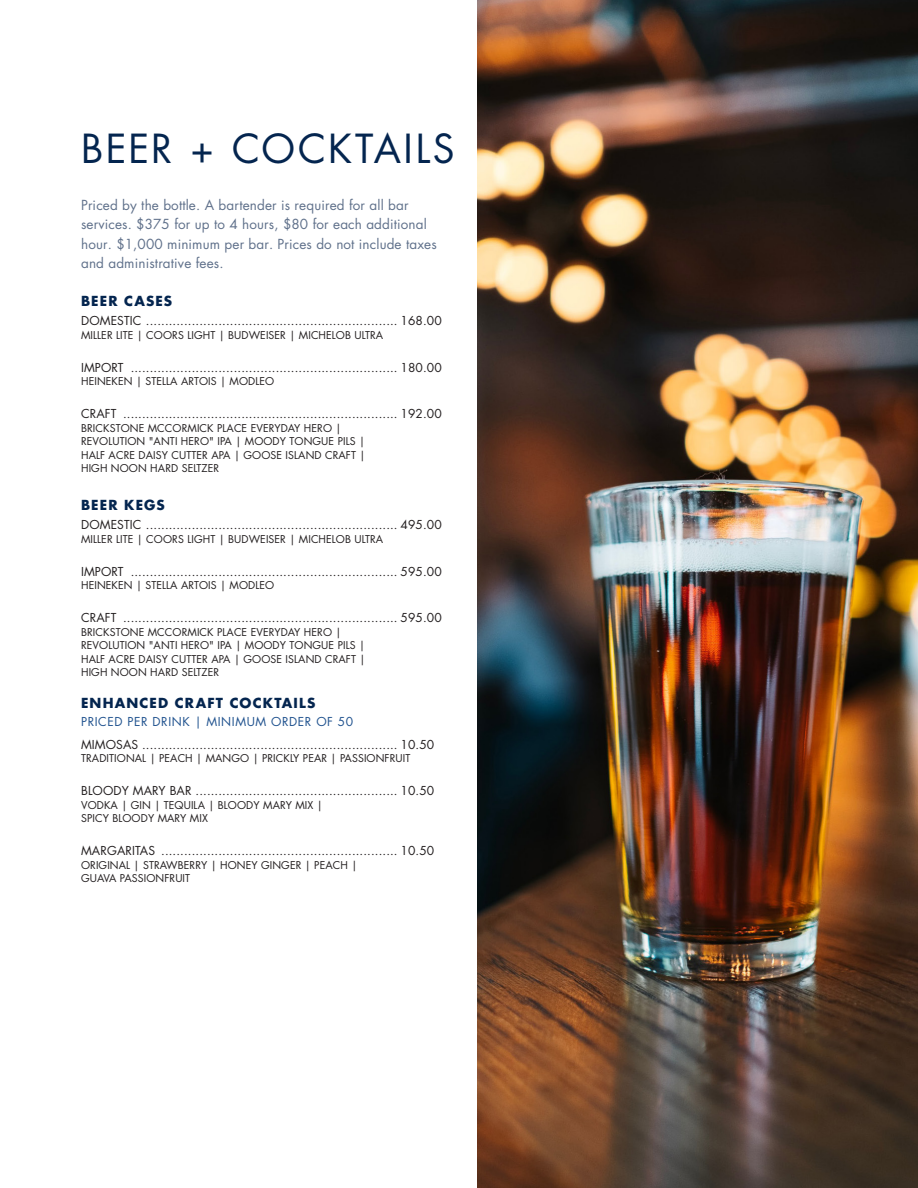
<style>
.page{position:relative;width:918px;height:1188px;background:#fff}
.page>*{position:absolute;margin:0;border:0;box-sizing:border-box;transform-origin:0 0}
.Buffet_menu_items{font:39px "Futura Std";letter-spacing:.065em;color:#04254f}
.Buffet_menu_items-2{font:13.5px/19.5px "Futura Std";letter-spacing:.01em;color:#60718b}
.Buffet_menu_items-3{font:700 13.5px "Futura Std";letter-spacing:.085em;color:#04254f}
.Paragraph{font:12px "Futura Std";letter-spacing:.01em;color:#231f20}
.Header_2_-_Light_Col{font:12px "Futura Std";letter-spacing:.05em;color:#21538f}
.Paragraph-2{font:10.5px "Futura Std";letter-spacing:.01em;color:#231f20}
</style>
<div class="page">
<img style="left:478px;top:0;width:440px;height:1188px">
<p class="Buffet_menu_items" style="left:81px;top:124px;width:375px">BEER + COCKTAILS</p>
<p class="Buffet_menu_items-2" style="left:81px;top:195px;width:357px">Priced by the bottle. A bartender is required for all bar services. $375 for up to 4 hours, $80 for each additional hour. $1,000 minimum per bar. Prices do not include taxes and administrative fees.</p>
<p class="Buffet_menu_items-3" style="left:81px;top:292px;width:93px">BEER CASES</p>
<p class="Paragraph" style="left:81px;top:313px;width:362px">DOMESTIC .................................................................. 168.00</p>
<p class="Paragraph-2" style="left:81px;top:328px;width:304px">MILLER LITE | COORS LIGHT | BUDWEISER | MICHELOB ULTRA</p>
<p class="Paragraph" style="left:81px;top:360px;width:362px">IMPORT ...................................................................... 180.00</p>
<p class="Paragraph-2" style="left:81px;top:375px;width:195px">HEINEKEN | STELLA ARTOIS | MODLEO</p>
<p class="Paragraph" style="left:81px;top:406px;width:362px">CRAFT ........................................................................ 192.00</p>
<p class="Paragraph-2" style="left:81px;top:421px;width:262px">BRICKSTONE MCCORMICK PLACE EVERYDAY HERO |</p>
<p class="Paragraph-2" style="left:81px;top:435px;width:285px">REVOLUTION "ANTI HERO" IPA | MOODY TONGUE PILS |</p>
<p class="Paragraph-2" style="left:81px;top:448px;width:286px">HALF ACRE DAISY CUTTER APA | GOOSE ISLAND CRAFT |</p>
<p class="Paragraph-2" style="left:81px;top:462px;width:140px">HIGH NOON HARD SELTZER</p>
<p class="Buffet_menu_items-3" style="left:81px;top:496px;width:85px">BEER KEGS</p>
<p class="Paragraph" style="left:81px;top:517px;width:362px">DOMESTIC .................................................................. 495.00</p>
<p class="Paragraph-2" style="left:81px;top:532px;width:304px">MILLER LITE | COORS LIGHT | BUDWEISER | MICHELOB ULTRA</p>
<p class="Paragraph" style="left:81px;top:564px;width:362px">IMPORT ...................................................................... 595.00</p>
<p class="Paragraph-2" style="left:81px;top:579px;width:195px">HEINEKEN | STELLA ARTOIS | MODLEO</p>
<p class="Paragraph" style="left:81px;top:610px;width:362px">CRAFT ........................................................................ 595.00</p>
<p class="Paragraph-2" style="left:81px;top:625px;width:262px">BRICKSTONE MCCORMICK PLACE EVERYDAY HERO |</p>
<p class="Paragraph-2" style="left:81px;top:639px;width:285px">REVOLUTION "ANTI HERO" IPA | MOODY TONGUE PILS |</p>
<p class="Paragraph-2" style="left:81px;top:652px;width:286px">HALF ACRE DAISY CUTTER APA | GOOSE ISLAND CRAFT |</p>
<p class="Paragraph-2" style="left:81px;top:666px;width:140px">HIGH NOON HARD SELTZER</p>
<p class="Buffet_menu_items-3" style="left:81px;top:694px;width:236px">ENHANCED CRAFT COCKTAILS</p>
<p class="Header_2_-_Light_Col" style="left:81px;top:714px;width:274px">PRICED PER DRINK | MINIMUM ORDER OF 50</p>
<p class="Paragraph" style="left:81px;top:737px;width:355px">MIMOSAS ................................................................... 10.50</p>
<p class="Paragraph-2" style="left:81px;top:752px;width:331px">TRADITIONAL | PEACH | MANGO | PRICKLY PEAR | PASSIONFRUIT</p>
<p class="Paragraph" style="left:81px;top:783px;width:355px">BLOODY MARY BAR ..................................................... 10.50</p>
<p class="Paragraph-2" style="left:81px;top:798px;width:243px">VODKA | GIN | TEQUILA | BLOODY MARY MIX |</p>
<p class="Paragraph-2" style="left:81px;top:812px;width:128px">SPICY BLOODY MARY MIX</p>
<p class="Paragraph" style="left:81px;top:843px;width:355px">MARGARITAS .............................................................. 10.50</p>
<p class="Paragraph-2" style="left:81px;top:858px;width:278px">ORIGINAL | STRAWBERRY | HONEY GINGER | PEACH |</p>
<p class="Paragraph-2" style="left:81px;top:872px;width:111px">GUAVA PASSIONFRUIT</p>
</div>
